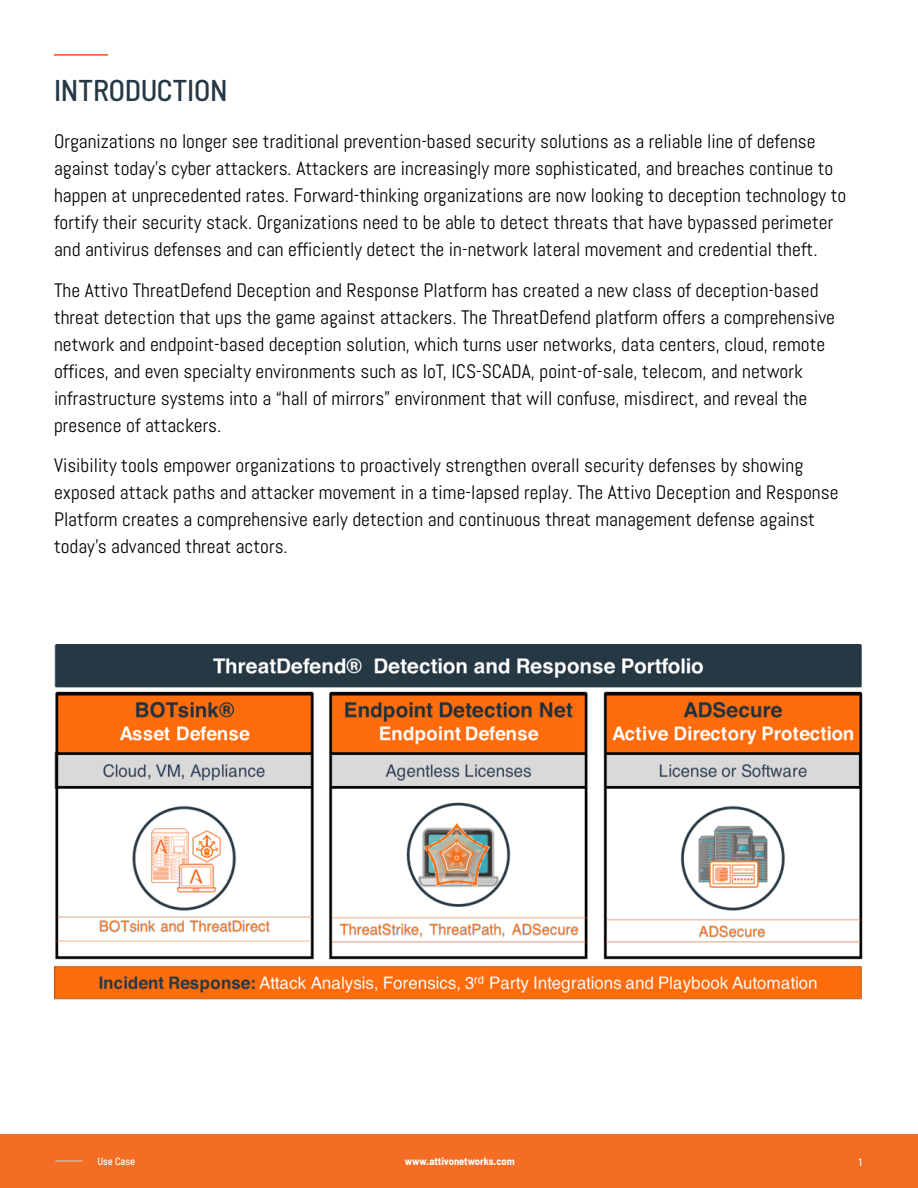
<style>
.page{position:relative;width:918px;height:1188px;background:#fff}
.page>*{position:absolute;margin:0;border:0;box-sizing:border-box;transform-origin:0 0}
.Section_Title{font:500 semi-condensed 30px "Barlow";letter-spacing:-.01em;color:#263844}
.Body_Content{font:19.5px/27px "Abel";color:#000}
.Body_Content-2{font:700 semi-condensed 10.5px "Barlow";color:#fff}
.Body_Content-3{font:500 semi-condensed 10.5px "Barlow";color:#fff}
</style>
<div class="page">
<div style="left:0;top:1134px;width:918px;height:54px;background:#f36e24"></div>
<svg style="left:55px;top:1161px;width:27px;height:1px"></svg>
<hr style="left:54px;top:54px;width:54px;height:2px;background:#f36e24">
<img style="left:54px;top:645px;width:809px;height:355px">
<p class="Section_Title" style="left:54px;top:72px;width:175px">INTRODUCTION</p>
<p class="Body_Content" style="left:54px;top:128px;width:794px">Organizations no longer see traditional prevention-based security solutions as a reliable line of defense against today’s cyber attackers. Attackers are increasingly more sophisticated, and breaches continue to happen at unprecedented rates. Forward-thinking organizations are now looking to deception technology to fortify their security stack. Organizations need to be able to detect threats that have bypassed perimeter and antivirus defenses and can efficiently detect the in-network lateral movement and credential theft.</p>
<p class="Body_Content" style="left:54px;top:276px;width:783px">The Attivo ThreatDefend Deception and Response Platform has created a new class of deception-based threat detection that ups the game against attackers. The ThreatDefend platform offers a comprehensive network and endpoint-based deception solution, which turns user networks, data centers, cloud, remote offices, and even specialty environments such as IoT, ICS-SCADA, point-of-sale, telecom, and network infrastructure systems into a “hall of mirrors” environment that will confuse, misdirect, and reveal the presence of attackers.</p>
<p class="Body_Content" style="left:54px;top:452px;width:786px">Visibility tools empower organizations to proactively strengthen overall security defenses by showing exposed attack paths and attacker movement in a time-lapsed replay. The Attivo Deception and Response Platform creates a comprehensive early detection and continuous threat management defense against today’s advanced threat actors.</p>
<p class="Body_Content-3" style="left:97px;top:1155px;width:39px">Use Case</p>
<p class="Body_Content-2" style="left:405px;top:1155px;width:111px">www.attivonetworks.com</p>
<p class="Body_Content-3" style="left:859px;top:1155px;width:5px">1</p>
</div>
